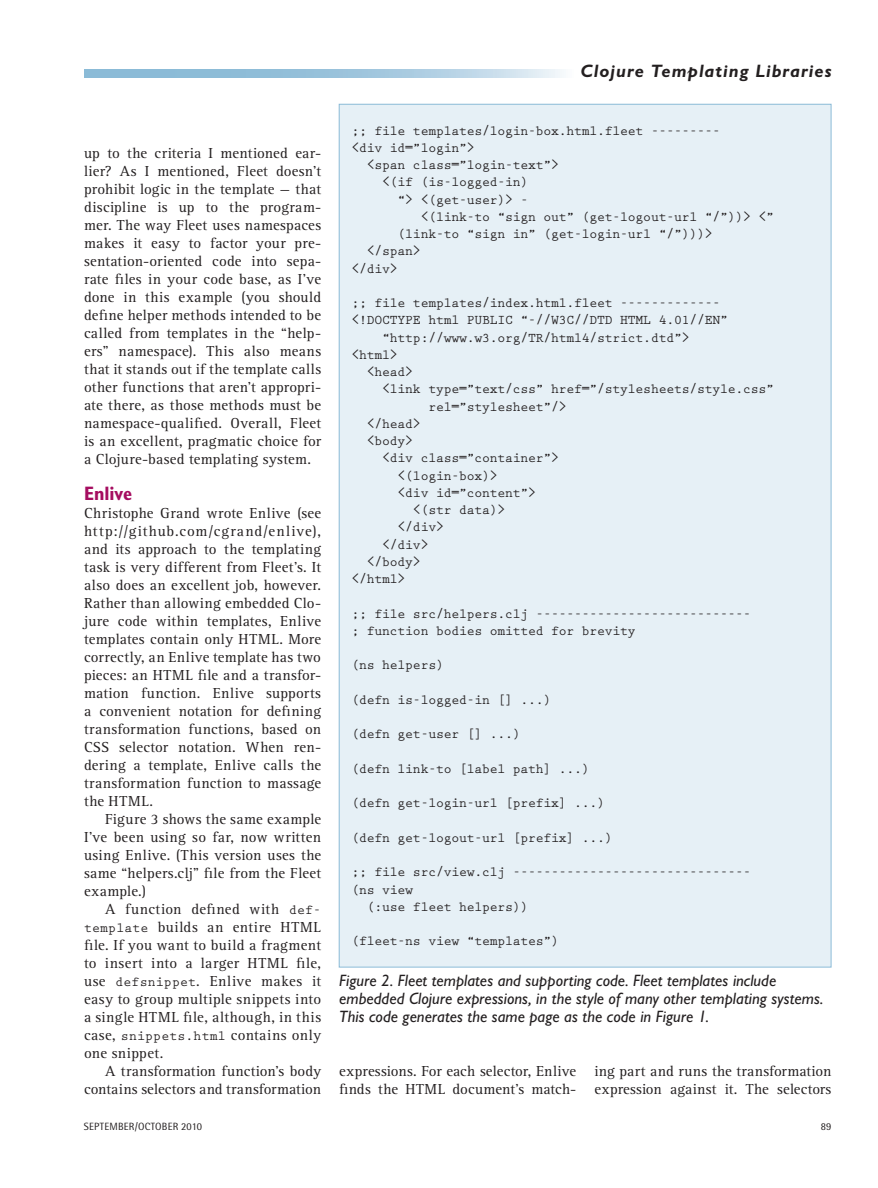
<style>
.page{position:relative;width:878px;height:1188px;background:#fff}
.page>*{position:absolute;margin:0;border:0;box-sizing:border-box;transform-origin:0 0}
.Heading_1{font:700 condensed 19.5px "Gill Sans Std";letter-spacing:-.005em;color:#a50d60}
.SECTION_TITLE_HEADER{font:italic 700 18px "Gill Sans Std";letter-spacing:.055em;color:#231f20}
.FIGURE_CAPTION{font:italic 16.5px/18px "Gill Sans Std";letter-spacing:.005em;color:#231f20}
.PARAGRAPH{font:15px/18px "Rotis Serif Std";letter-spacing:.02em;color:#231f20}
.PARAGRAPH__NO_INDENT{font:15px/18px "Rotis Serif Std";letter-spacing:.02em;color:#231f20;text-align:justify}
.PROGRAM_SEGMENT{font:700 13.5px "Prestige Elite Std";letter-spacing:-.02em;color:#231f20}
.t1{font:10.5px "Rotis Semi Sans Std";letter-spacing:.015em;color:#231f20}
.s1{font-family:"Prestige Elite Std";font-weight:700;font-size:13.5px}
</style>
<div class="page">
<svg style="left:84px;top:69px;width:478px;height:9px;background:#a3c8df"></svg>
<div style="left:339px;top:104px;width:492px;height:863px;background:#e6f0f6"></div>
<p class="SECTION_TITLE_HEADER" style="left:580px;top:61px;width:252px">Clojure Templating Libraries</p>
<p class="PROGRAM_SEGMENT" style="left:351px;top:123px;width:370px">;; file templates/login-box.html.fleet ---------</p>
<p class="PROGRAM_SEGMENT" style="left:351px;top:141px;width:125px">&lt;div id=”login”&gt;</p>
<p class="PROGRAM_SEGMENT" style="left:367px;top:158px;width:194px">&lt;span class=”login-text”&gt;</p>
<p class="PROGRAM_SEGMENT" style="left:382px;top:175px;width:148px">&lt;(if (is-logged-in)</p>
<p class="PROGRAM_SEGMENT" style="left:397px;top:192px;width:132px">“&gt; &lt;(get-user)&gt; -</p>
<p class="PROGRAM_SEGMENT" style="left:420px;top:210px;width:355px">&lt;(link-to “sign out” (get-logout-url “/”))&gt; &lt;”</p>
<p class="PROGRAM_SEGMENT" style="left:397px;top:227px;width:316px">(link-to “sign in” (get-login-url “/”)))&gt;</p>
<p class="PROGRAM_SEGMENT" style="left:367px;top:244px;width:55px">&lt;/span&gt;</p>
<p class="PROGRAM_SEGMENT" style="left:351px;top:261px;width:48px">&lt;/div&gt;</p>
<p class="PROGRAM_SEGMENT" style="left:351px;top:296px;width:370px">;; file templates/index.html.fleet -------------</p>
<p class="PROGRAM_SEGMENT" style="left:351px;top:313px;width:378px">&lt;!DOCTYPE html PUBLIC “-//W3C//DTD HTML 4.01//EN”</p>
<p class="PROGRAM_SEGMENT" style="left:382px;top:330px;width:309px">“http://www.w3.org/TR/html4/strict.dtd”&gt;</p>
<p class="PROGRAM_SEGMENT" style="left:351px;top:348px;width:48px">&lt;html&gt;</p>
<p class="PROGRAM_SEGMENT" style="left:367px;top:365px;width:48px">&lt;head&gt;</p>
<p class="PROGRAM_SEGMENT" style="left:382px;top:382px;width:393px">&lt;link type=”text/css” href=”/stylesheets/style.css”</p>
<p class="PROGRAM_SEGMENT" style="left:428px;top:399px;width:140px">rel=”stylesheet”/&gt;</p>
<p class="PROGRAM_SEGMENT" style="left:367px;top:417px;width:55px">&lt;/head&gt;</p>
<p class="PROGRAM_SEGMENT" style="left:367px;top:434px;width:48px">&lt;body&gt;</p>
<p class="PROGRAM_SEGMENT" style="left:382px;top:451px;width:178px">&lt;div class=”container”&gt;</p>
<p class="PROGRAM_SEGMENT" style="left:397px;top:468px;width:102px">&lt;(login-box)&gt;</p>
<p class="PROGRAM_SEGMENT" style="left:397px;top:486px;width:140px">&lt;div id=”content”&gt;</p>
<p class="PROGRAM_SEGMENT" style="left:413px;top:503px;width:94px">&lt;(str data)&gt;</p>
<p class="PROGRAM_SEGMENT" style="left:397px;top:520px;width:48px">&lt;/div&gt;</p>
<p class="PROGRAM_SEGMENT" style="left:382px;top:537px;width:48px">&lt;/div&gt;</p>
<p class="PROGRAM_SEGMENT" style="left:367px;top:555px;width:55px">&lt;/body&gt;</p>
<p class="PROGRAM_SEGMENT" style="left:351px;top:572px;width:55px">&lt;/html&gt;</p>
<p class="PROGRAM_SEGMENT" style="left:351px;top:606px;width:401px">;; file src/helpers.clj ----------------------------</p>
<p class="PROGRAM_SEGMENT" style="left:351px;top:624px;width:286px">; function bodies omitted for brevity</p>
<p class="PROGRAM_SEGMENT" style="left:351px;top:658px;width:94px">(ns helpers)</p>
<p class="PROGRAM_SEGMENT" style="left:351px;top:693px;width:201px">(defn is-logged-in [] ...)</p>
<p class="PROGRAM_SEGMENT" style="left:351px;top:727px;width:171px">(defn get-user [] ...)</p>
<p class="PROGRAM_SEGMENT" style="left:351px;top:762px;width:240px">(defn link-to [label path] ...)</p>
<p class="PROGRAM_SEGMENT" style="left:351px;top:796px;width:255px">(defn get-login-url [prefix] ...)</p>
<p class="PROGRAM_SEGMENT" style="left:351px;top:831px;width:263px">(defn get-logout-url [prefix] ...)</p>
<p class="PROGRAM_SEGMENT" style="left:351px;top:865px;width:401px">;; file src/view.clj -------------------------------</p>
<p class="PROGRAM_SEGMENT" style="left:351px;top:882px;width:63px">(ns view</p>
<p class="PROGRAM_SEGMENT" style="left:367px;top:900px;width:163px">(:use fleet helpers))</p>
<p class="PROGRAM_SEGMENT" style="left:351px;top:934px;width:209px">(fleet-ns view “templates”)</p>
<p class="FIGURE_CAPTION" style="left:339px;top:971px;width:486px">Figure 2. Fleet templates and supporting code. Fleet templates include embedded Clojure expressions, in the style of many other templating systems.<br>This code generates the same page as the code in Figure 1.</p>
<p class="PARAGRAPH" style="left:84px;top:144px;width:239px;text-align:justify">up to the criteria I mentioned ear&shy;lier? As I mentioned, Fleet doesn’t prohibit logic in the template — that discipline is up to the program&shy;mer. The way Fleet uses namespaces makes it easy to factor your pre&shy;sentation-oriented code into sepa&shy;rate files in your code base, as I’ve done in this example (you should define helper methods intended to be called from templates in the “help&shy;ers” namespace). This also means that it stands out if the template calls other functions that aren’t appropri&shy;ate there, as those methods must be namespace-qualified. Overall, Fleet is an excellent, pragmatic choice for a Clojure-based templating system.</p>
<p class="Heading_1" style="left:84px;top:481px;width:50px">Enlive</p>
<p class="PARAGRAPH__NO_INDENT" style="left:84px;top:504px;width:239px">Christophe Grand wrote Enlive (see http://github.com/cgrand/enlive), and its approach to the templating task is very different from Fleet’s. It also does an excellent job, however.<br>Rather than allowing embedded Clo&shy;jure code within templates, Enlive templates contain only HTML. More correctly, an Enlive template has two pieces: an HTML file and a transfor&shy;mation function. Enlive supports a convenient notation for defining transformation functions, based on CSS selector notation. When ren&shy;dering a template, Enlive calls the transformation function to massage the HTML.</p>
<p class="PARAGRAPH" style="left:84px;top:810px;width:238px;text-align:justify;text-indent:21px">Figure 3 shows the same example I’ve been using so far, now written using Enlive. (This version uses the same “helpers.clj” file from the Fleet example.)</p>
<p class="PARAGRAPH" style="left:84px;top:900px;width:239px;text-indent:21px">A function defined with <span class="s1">def&shy;template</span> builds an entire HTML file. If you want to build a fragment to insert into a larger HTML file, use <span class="s1">defsnippet</span>. Enlive makes it easy to group multiple snippets into a single HTML file, although, in this case, <span class="s1">snippets.html</span> contains only one snippet.</p>
<p class="PARAGRAPH" style="left:84px;top:1062px;width:238px;text-align:right">A transformation function’s body contains selectors and transformation</p>
<p class="PARAGRAPH" style="left:339px;top:1062px;width:239px">expressions. For each selector, Enlive finds the HTML document’s match-</p>
<p class="PARAGRAPH" style="left:594px;top:1062px;width:238px">ing part and runs the transformation expression against it. The selectors</p>
<p class="t1" style="left:84px;top:1120px;width:120px">SEPTEMBER/OCTOBER 2010</p>
<p class="t1" style="left:820px;top:1120px;width:12px">89</p>
</div>
